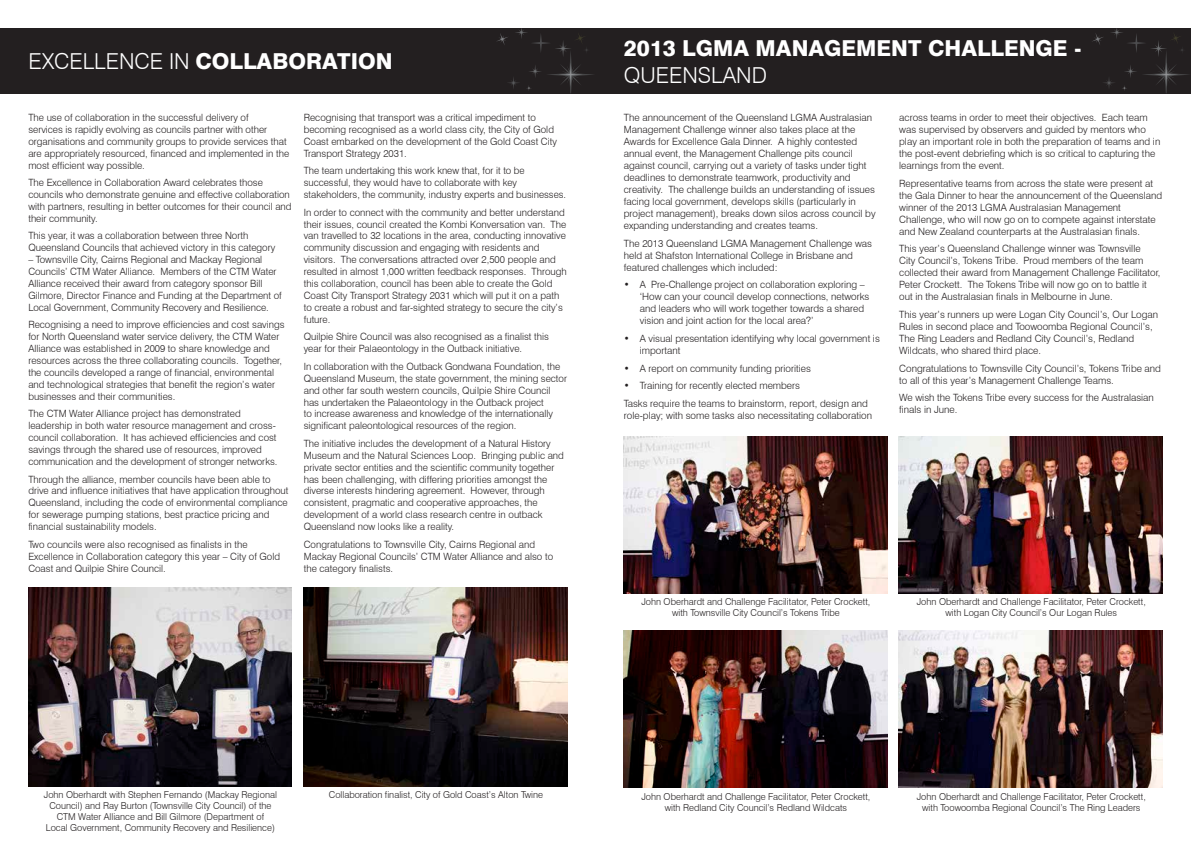
<style>
.page{position:relative;width:1191px;height:842px;background:#fff}
.page>*{position:absolute;margin:0;border:0;box-sizing:border-box;transform-origin:0 0}
.t1{font:800 22px "Swiss 721 BT";color:#fff}
.t2{font:300 22px "Swiss 721 BT";color:#fff}
.t3{font:300 10px/11.9px "Swiss 721 BT";color:#231f20}
.t4{font:300 9.5px/11px "Swiss 721 BT";color:#231f20;text-align:center}
.s1{font-weight:300}
</style>
<div class="page">
<div style="left:595px;top:29px;width:596px;height:65px;background:#231f20"></div>
<svg style="left:1091px;top:28px;width:100px;height:65px"></svg>
<div style="left:0;top:29px;width:595px;height:65px;background:#231f20"></div>
<svg style="left:496px;top:28px;width:99px;height:65px"></svg>
<img style="left:623px;top:436px;width:264px;height:157px">
<img style="left:623px;top:631px;width:264px;height:157px">
<img style="left:899px;top:436px;width:263px;height:157px">
<img style="left:899px;top:631px;width:263px;height:157px">
<img style="left:303px;top:587px;width:264px;height:200px">
<img style="left:28px;top:587px;width:264px;height:200px">
<h1 class="t1" style="left:28px;top:48px;width:366px"><span class="s1">EXCELLENCE IN</span> COLLABORATION</h1>
<p class="t3" style="left:28px;top:111px;width:262px">The use of collaboration in the successful delivery of<br>services is rapidly evolving as councils partner with other organisations and community groups to provide services that are appropriately resourced, financed and implemented in the most efficient way possible.</p>
<p class="t3" style="left:28px;top:177px;width:265px">The Excellence in Collaboration Award celebrates those councils who demonstrate genuine and effective collaboration with partners, resulting in better outcomes for their council and their community.</p>
<p class="t3" style="left:28px;top:230px;width:248px">This year, it was a collaboration between three North<br>Queensland Councils that achieved victory in this category</p>
<p class="t3" style="left:28px;top:254px;width:255px">– Townsville City, Cairns Regional and Mackay Regional Councils’ CTM Water Alliance. Members of the CTM Water Alliance received their award from category sponsor Bill Gilmore, Director Finance and Funding at the Department of Local Government, Community Recovery and Resilience.</p>
<p class="t3" style="left:28px;top:319px;width:258px">Recognising a need to improve efficiencies and cost savings for North Queensland water service delivery, the CTM Water Alliance was established in 2009 to share knowledge and resources across the three collaborating councils. Together, the councils developed a range of financial, environmental and technological strategies that benefit the region’s water businesses and their communities.</p>
<p class="t3" style="left:28px;top:408px;width:251px">The CTM Water Alliance project has demonstrated leadership in both water resource management and cross&shy;council collaboration. It has achieved efficiencies and cost savings through the shared use of resources, improved communication and the development of stronger networks.</p>
<p class="t3" style="left:28px;top:473px;width:262px">Through the alliance, member councils have been able to drive and influence initiatives that have application throughout Queensland, including the code of environmental compliance for sewerage pumping stations, best practice pricing and financial sustainability models.</p>
<p class="t3" style="left:28px;top:538px;width:253px">Two councils were also recognised as finalists in the<br>Excellence in Collaboration category this year – City of Gold<br>Coast and Quilpie Shire Council.</p>
<p class="t3" style="left:304px;top:111px;width:255px">Recognising that transport was a critical impediment to becoming recognised as a world class city, the City of Gold Coast embarked on the development of the Gold Coast City Transport Strategy 2031.</p>
<p class="t3" style="left:304px;top:165px;width:264px">The team undertaking this work knew that, for it to be successful, they would have to collaborate with key stakeholders, the community, industry experts and businesses.</p>
<p class="t3" style="left:304px;top:206px;width:265px">In order to connect with the community and better understand their issues, council created the Kombi Konversation van. The van travelled to 32 locations in the area, conducting innovative community discussion and engaging with residents and visitors. The conversations attracted over 2,500 people and resulted in almost 1,000 written feedback responses. Through this collaboration, council has been able to create the Gold Coast City Transport Strategy 2031 which will put it on a path to create a robust and far-sighted strategy to secure the city’s future.</p>
<p class="t3" style="left:304px;top:331px;width:247px">Quilpie Shire Council was also recognised as a finalist this year for their Palaeontology in the Outback initiative.</p>
<p class="t3" style="left:304px;top:360px;width:265px">In collaboration with the Outback Gondwana Foundation, the Queensland Museum, the state government, the mining sector and other far south western councils, Quilpie Shire Council has undertaken the Palaeontology in the Outback project<br>to increase awareness and knowledge of the internationally significant paleontological resources of the region.</p>
<p class="t3" style="left:304px;top:437px;width:262px">The initiative includes the development of a Natural History Museum and the Natural Sciences Loop. Bringing public and private sector entities and the scientific community together has been challenging, with differing priorities amongst the diverse interests hindering agreement. However, through consistent, pragmatic and cooperative approaches, the development of a world class research centre in outback Queensland now looks like a reality.</p>
<p class="t3" style="left:304px;top:538px;width:251px">Congratulations to Townsville City, Cairns Regional and<br>Mackay Regional Councils’ CTM Water Alliance and also to the category finalists.</p>
<h1 class="t1" style="left:624px;top:35px;width:459px">2013 LGMA MANAGEMENT CHALLENGE -</h1>
<h1 class="t2" style="left:624px;top:62px;width:145px">QUEENSLAND</h1>
<p class="t3" style="left:624px;top:111px;width:253px">The announcement of the Queensland LGMA Australasian Management Challenge winner also takes place at the Awards for Excellence Gala Dinner. A highly contested annual event, the Management Challenge pits council against council, carrying out a variety of tasks under tight deadlines to demonstrate teamwork, productivity and creativity. The challenge builds an understanding of issues facing local government, develops skills (particularly in project management), breaks down silos across council by expanding understanding and creates teams.</p>
<p class="t3" style="left:624px;top:237px;width:250px">The 2013 Queensland LGMA Management Challenge was held at Shafston International College in Brisbane and featured challenges which included:</p>
<p class="t3" style="left:640px;top:279px;width:231px;text-indent:-16px">• A Pre-Challenge project on collaboration exploring – ‘How can your council develop connections, networks and leaders who will work together towards a shared vision and joint action for the local area?’</p>
<p class="t3" style="left:640px;top:332px;width:241px;text-indent:-16px">• A visual presentation identifying why local government is important</p>
<p class="t3" style="left:624px;top:362px;width:189px">• A report on community funding priorities</p>
<p class="t3" style="left:624px;top:377px;width:246px;line-height:17.7px">• Training for recently elected members<br>Tasks require the teams to brainstorm, report, design and</p>
<p class="t3" style="left:624px;top:409px;width:250px">role-play; with some tasks also necessitating collaboration</p>
<p class="t3" style="left:899px;top:111px;width:262px">across teams in order to meet their objectives. Each team was supervised by observers and guided by mentors who play an important role in both the preparation of teams and in the post-event debriefing which is so critical to capturing the learnings from the event.</p>
<p class="t3" style="left:899px;top:177px;width:264px">Representative teams from across the state were present at the Gala Dinner to hear the announcement of the Queensland winner of the 2013 LGMA Australasian Management Challenge, who will now go on to compete against interstate and New Zealand counterparts at the Australasian finals.</p>
<p class="t3" style="left:899px;top:243px;width:263px">This year’s Queensland Challenge winner was Townsville<br>City Council’s, Tokens Tribe. Proud members of the team collected their award from Management Challenge Facilitator, Peter Crockett. The Tokens Tribe will now go on to battle it out in the Australasian finals in Melbourne in June.</p>
<p class="t3" style="left:899px;top:308px;width:260px">This year’s runners up were Logan City Council’s, Our Logan Rules in second place and Toowoomba Regional Council’s, The Ring Leaders and Redland City Council’s, Redland Wildcats, who shared third place.</p>
<p class="t3" style="left:899px;top:362px;width:263px">Congratulations to Townsville City Council’s, Tokens Tribe and to all of this year’s Management Challenge Teams.</p>
<p class="t3" style="left:899px;top:392px;width:256px">We wish the Tokens Tribe every success for the Australasian finals in June.</p>
<p class="t4" style="left:641px;top:596px;width:230px">John Oberhardt and Challenge Facilitator, Peter Crockett, with Townsville City Council’s Tokens Tribe</p>
<p class="t4" style="left:916px;top:596px;width:230px">John Oberhardt and Challenge Facilitator, Peter Crockett, with Logan City Council’s Our Logan Rules</p>
<p class="t4" style="left:44px;top:789px;width:235px">John Oberhardt with Stephen Fernando (Mackay Regional</p>
<p class="t4" style="left:329px;top:789px;width:216px">Collaboration finalist, City of Gold Coast’s Alton Twine</p>
<p class="t4" style="left:46px;top:800px;width:230px">Council) and Ray Burton (Townsville City Council) of the<br>CTM Water Alliance and Bill Gilmore (Department of<br>Local Government, Community Recovery and Resilience)</p>
<p class="t4" style="left:641px;top:790px;width:230px">John Oberhardt and Challenge Facilitator, Peter Crockett, with Redland City Council’s Redland Wildcats</p>
<p class="t4" style="left:916px;top:790px;width:230px">John Oberhardt and Challenge Facilitator, Peter Crockett, with Toowoomba Regional Council’s The Ring Leaders</p>
</div>
